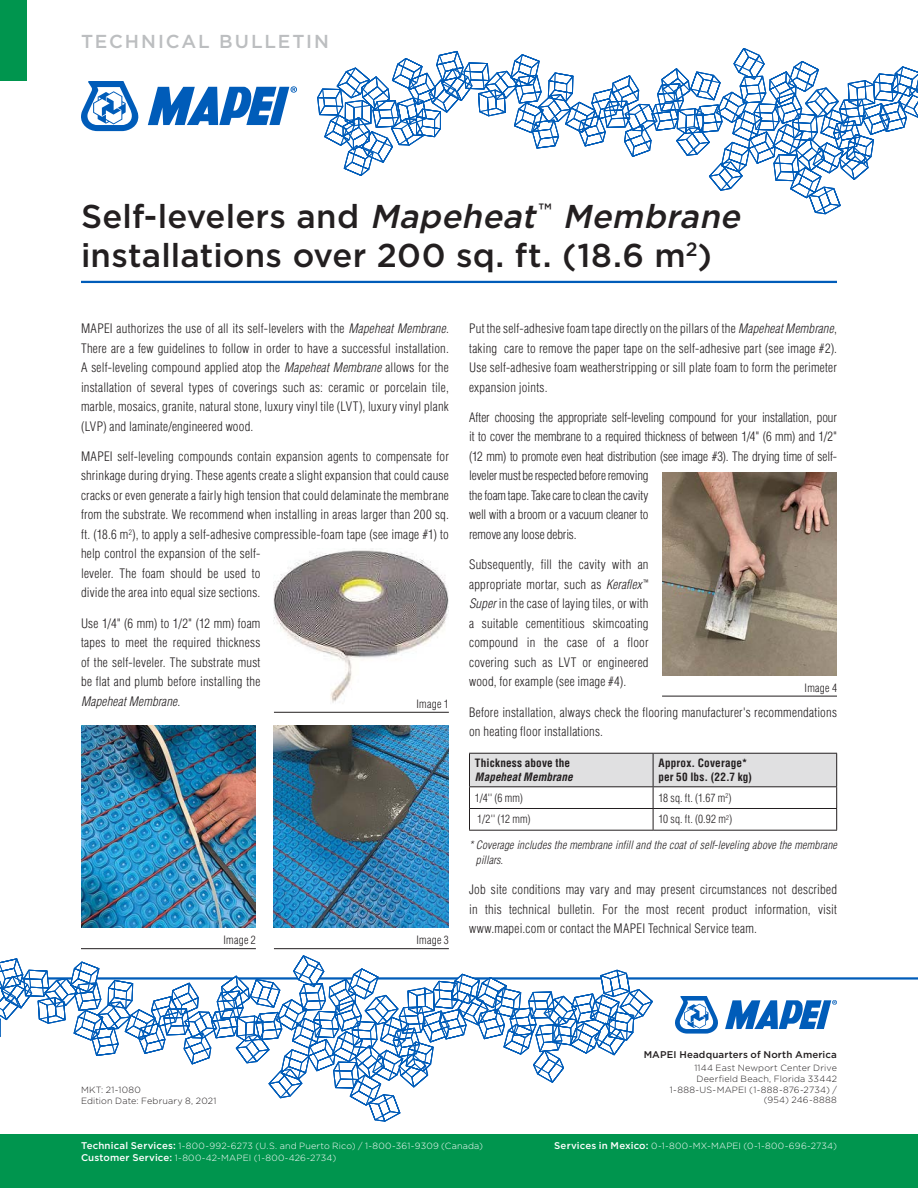
<style>
.page{position:relative;width:918px;height:1188px;background:#fff}
.page>*{position:absolute;margin:0;border:0;box-sizing:border-box;transform-origin:0 0}
.t1{font:500 33px/39.6px "Gotham HTF";letter-spacing:.005em;color:#231f20}
.t2{font:500 18.75px "Gotham HTF";letter-spacing:.1em;color:#bcbec0}
.t3{font:300 condensed 12.75px/19.5px "Helvetica LT Std";letter-spacing:.015em;color:#231f20;text-align:justify}
.t4{font:300 condensed 12.75px/19.5px "Helvetica LT Std";letter-spacing:-.005em;color:#231f20}
.t5{font:italic 300 condensed 11.25px/15.3px "Helvetica LT Std";letter-spacing:.015em;color:#231f20}
.t6{font:300 condensed 11.25px "Helvetica LT Std";letter-spacing:.02em;color:#231f20}
.t7{font:700 condensed 11.25px/13.5px "Helvetica LT Std";letter-spacing:.015em;color:#231f20}
.t8{font:italic 700 condensed 11.25px "Helvetica LT Std";letter-spacing:.005em;color:#231f20}
.t9{font:500 9.75px "Gotham HTF";letter-spacing:.015em;color:#231f20}
.t10{font:300 9px/11.7px "Gotham HTF";letter-spacing:.02em;color:#fff}
.t11{font:300 9px/10.8px "Gotham HTF";letter-spacing:.02em;color:#231f20;text-align:right}
.s1{font-style:italic}
.s2{font-weight:500;font-size:9.75px}
</style>
<div class="page">
<svg style="left:469px;top:754px;width:368px;height:76px"></svg>
<hr style="left:469px;top:830px;width:184px;height:1px;background:#231f20">
<hr style="left:653px;top:830px;width:184px;height:1px;background:#231f20">
<hr style="left:469px;top:753px;width:184px;height:1px;background:#231f20">
<hr style="left:469px;top:754px;width:1px;height:32px;background:#231f20">
<hr style="left:653px;top:753px;width:184px;height:1px;background:#231f20">
<hr style="left:653px;top:754px;width:1px;height:32px;background:#231f20">
<hr style="left:836px;top:754px;width:1px;height:32px;background:#231f20">
<hr style="left:469px;top:786px;width:184px;height:1px;background:#231f20">
<hr style="left:653px;top:786px;width:184px;height:1px;background:#231f20">
<svg style="left:81px;top:81px;width:58px;height:50px"></svg>
<svg style="left:148px;top:86px;width:149px;height:39px"></svg>
<div style="left:0;top:0;width:27px;height:81px;background:#00954e"></div>
<hr style="left:81px;top:281px;width:756px;height:2px;background:#005cb9">
<svg style="left:317px;top:48px;width:601px;height:166px"></svg>
<img style="left:274px;top:550px;width:175px;height:153px">
<hr style="left:274px;top:712px;width:175px;height:1px;background:#231f20">
<hr style="left:81px;top:948px;width:175px;height:1px;background:#231f20">
<img style="left:81px;top:725px;width:175px;height:203px">
<hr style="left:274px;top:948px;width:175px;height:1px;background:#231f20">
<img style="left:274px;top:725px;width:175px;height:203px">
<hr style="left:662px;top:696px;width:175px;height:1px;background:#231f20">
<img style="left:662px;top:473px;width:175px;height:202px">
<svg style="left:675px;top:996px;width:43px;height:38px"></svg>
<svg style="left:725px;top:1000px;width:112px;height:29px"></svg>
<hr style="left:0;top:977px;width:918px;height:3px;background:#005cb9">
<div style="left:0;top:1134px;width:918px;height:54px;background:#00954e"></div>
<svg style="left:0;top:956px;width:652px;height:165px"></svg>
<h2 class="t2" style="left:81px;top:31px;width:249px">TECHNICAL BULLETIN</h2>
<h1 class="t1" style="left:81px;top:196px;width:668px">Self-levelers and <span class="s1">Mapeheat</span><sup>™</sup> <span class="s1">Membrane </span>installations over 200 sq. ft. (18.6 m<sup>2</sup>)</h1>
<p class="t3" style="left:81px;top:319px;width:369px">MAPEI authorizes the use of all its self-levelers with the <span class="s1">Mapeheat Membrane</span>.<br>There are a few guidelines to follow in order to have a successful installation.<br>A self-leveling compound applied atop the <span class="s1">Mapeheat Membrane</span> allows for the installation of several types of coverings such as: ceramic or porcelain tile, marble, mosaics, granite, natural stone, luxury vinyl tile (LVT), luxury vinyl plank (LVP) and laminate/engineered wood.</p>
<p class="t3" style="left:81px;top:446px;width:369px;text-align:left">MAPEI self-leveling compounds contain expansion agents to compensate for shrinkage during drying. These agents create a slight expansion that could cause cracks or even generate a fairly high tension that could delaminate the membrane from the substrate. We recommend when installing in areas larger than 200 sq. ft. (18.6 m<sup>2</sup>), to apply a self-adhesive compressible-foam tape (see image #1) to help control the expansion of the self-<br>leveler. The foam should be used to<br>divide the area into equal size sections.</p>
<p class="t3" style="left:81px;top:613px;width:181px">Use 1/4" (6 mm) to 1/2" (12 mm) foam tapes to meet the required thickness of the self-leveler. The substrate must be flat and plumb before installing the <span class="s1">Mapeheat Membrane</span>.</p>
<p class="t6" style="left:417px;top:697px;width:34px">Image 1</p>
<p class="t6" style="left:224px;top:933px;width:34px">Image 2</p>
<p class="t6" style="left:417px;top:933px;width:34px">Image 3</p>
<p class="t3" style="left:469px;top:319px;width:369px">Put the self-adhesive foam tape directly on the pillars of the <span class="s1">Mapeheat Membrane</span>, taking care to remove the paper tape on the self-adhesive part (see image #2).<br>Use self-adhesive foam weatherstripping or sill plate foam to form the perimeter expansion joints.</p>
<p class="t4" style="left:469px;top:407px;width:369px">After choosing the appropriate self-leveling compound for your installation, pour it to cover the membrane to a required thickness of between 1/4" (6 mm) and 1/2" (12 mm) to promote even heat distribution (see image #3). The drying time of self&shy;leveler must be respected before removing<br>the foam tape. Take care to clean the cavity<br>well with a broom or a vacuum cleaner to<br>remove any loose debris.</p>
<p class="t3" style="left:469px;top:555px;width:181px">Subsequently, fill the cavity with an appropriate mortar, such as <span class="s1">Keraflex</span> <sup>™ </sup><span class="s1">Super</span> in the case of laying tiles, or with a suitable cementitious skimcoating compound in the case of a floor covering such as LVT or engineered wood, for example (see image #4).</p>
<p class="t3" style="left:469px;top:702px;width:369px">Before installation, always check the flooring manufacturer's recommendations on heating floor installations.</p>
<p class="t7" style="left:475px;top:756px;width:97px">Thickness above the</p>
<p class="t8" style="left:475px;top:770px;width:99px">Mapeheat Membrane</p>
<p class="t6" style="left:805px;top:681px;width:34px">Image 4</p>
<p class="t7" style="left:658px;top:756px;width:95px">Approx. Coverage* per 50 lbs. (22.7 kg)</p>
<p class="t6" style="left:475px;top:791px;width:49px">1/4'' (6 mm)</p>
<p class="t6" style="left:658px;top:791px;width:75px">18 sq. ft. (1.67 m<sup>2</sup>)</p>
<p class="t6" style="left:477px;top:812px;width:55px">1/2'' (12 mm)</p>
<p class="t6" style="left:658px;top:812px;width:75px">10 sq. ft. (0.92 m<sup>2</sup>)</p>
<p class="t5" style="left:476px;top:837px;width:362px;text-indent:-7px">* Coverage includes the membrane infill and the coat of self-leveling above the membrane pillars.</p>
<p class="t3" style="left:469px;top:880px;width:369px">Job site conditions may vary and may present circumstances not described in this technical bulletin. For the most recent product information, visit www.mapei.com or contact the MAPEI Technical Service team.</p>
<p class="t11" style="left:81px;top:1085px;width:137px;text-align:left">MKT: 21-1080<br>Edition Date: February 8, 2021</p>
<p class="t9" style="left:644px;top:1049px;width:195px">MAPEI Headquarters of North America</p>
<p class="t11" style="left:670px;top:1062px;width:169px">1144 East Newport Center Drive<br>Deerfield Beach, Florida 33442<br>1-888-US-MAPEI (1-888-876-2734) / (954) 246-8888</p>
<p class="t10" style="left:81px;top:1140px;width:403px"><span class="s2">Technical Services:</span> 1-800-992-6273 (U.S. and Puerto Rico) / 1-800-361-9309 (Canada)<br><span class="s2">Customer Service:</span> 1-800-42-MAPEI (1-800-426-2734)</p>
<p class="t10" style="left:554px;top:1140px;width:284px"><span class="s2">Services in Mexico:</span> 0-1-800-MX-MAPEI (0-1-800-696-2734)</p>
</div>
